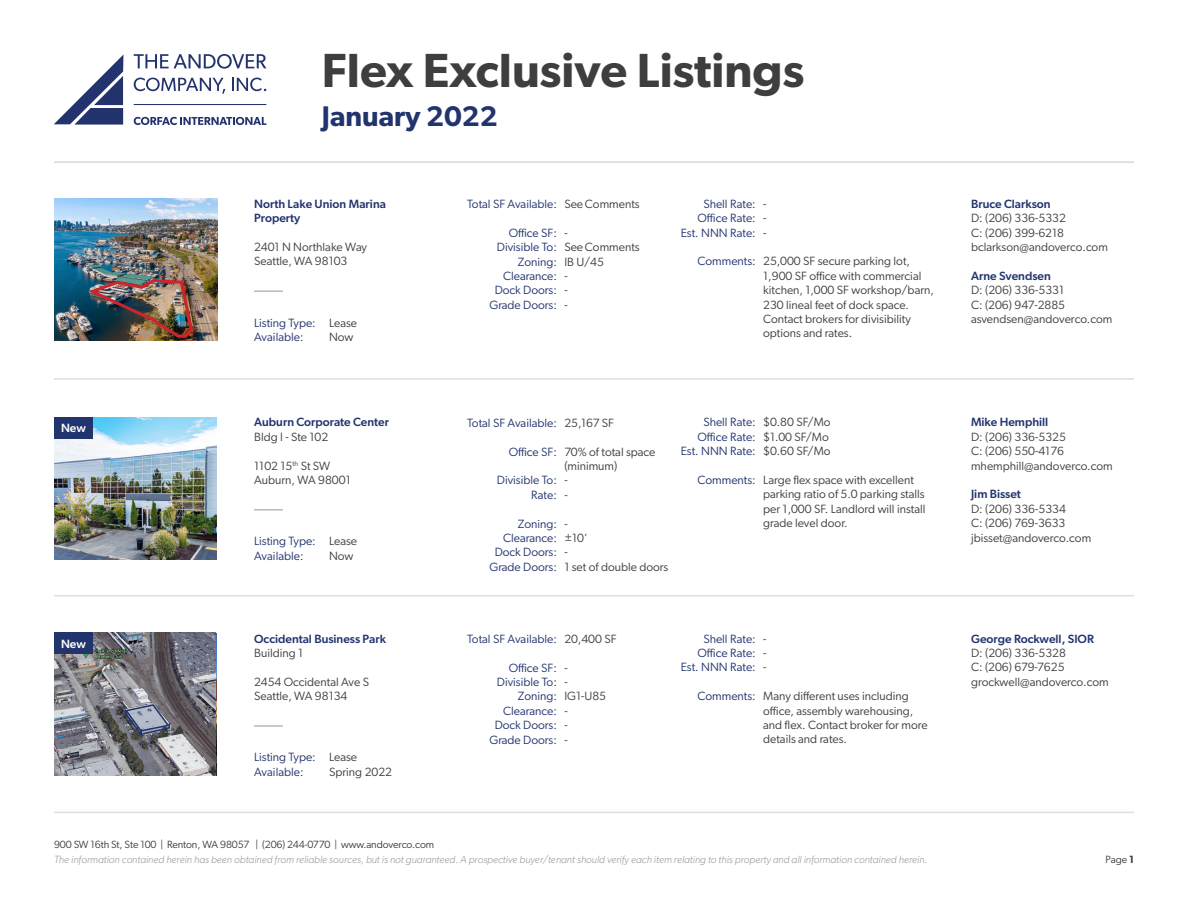
<style>
.page{position:relative;width:1188px;height:918px;background:#fff}
.page>*{position:absolute;margin:0;border:0;box-sizing:border-box;transform-origin:0 0}
.t1{font:600 48px "Gibson";color:#3e3e3f}
.t2{font:600 28.5px "Gibson";color:#22346e}
.t3{font:12px/14.4px "Gibson";color:#3e3e3f}
.t4{font:12px "Gibson";color:#22346e}
.t5{font:500 12px/14.4px "Gibson";color:#22346e}
.t6{font:500 12px "Gibson";letter-spacing:-.005em;color:#fff}
.t7{font:italic 300 10.5px "Gibson";color:#939598}
.t8{font:10.5px "Gibson";letter-spacing:-.01em;color:#3e3e3f}
.s1{font-weight:600}
</style>
<div class="page">
<svg style="left:54px;top:55px;width:69px;height:70px"></svg>
<svg style="left:134px;top:54px;width:132px;height:15px"></svg>
<hr style="left:134px;top:104px;width:132px;height:1px;background:#22336d">
<svg style="left:134px;top:117px;width:132px;height:8px"></svg>
<svg style="left:134px;top:78px;width:91px;height:16px"></svg>
<svg style="left:232px;top:78px;width:34px;height:13px"></svg>
<hr style="left:54px;top:162px;width:1080px;height:1px;background:#dcdddf">
<hr style="left:54px;top:378px;width:1080px;height:2px;background:#dcdddf">
<hr style="left:54px;top:595px;width:1080px;height:1px;background:#dcdddf">
<hr style="left:54px;top:812px;width:1080px;height:1px;background:#dcdddf">
<svg style="left:254px;top:291px;width:29px;height:1px"></svg>
<img style="left:54px;top:198px;width:163px;height:143px">
<img style="left:84px;top:277px;width:111px;height:63px">
<img style="left:54px;top:633px;width:162px;height:143px">
<svg style="left:254px;top:726px;width:29px;height:1px"></svg>
<svg style="left:124px;top:662px;width:47px;height:76px;background:#7c7d87"></svg>
<div style="left:54px;top:632px;width:39px;height:22px;background:#22346e"></div>
<img style="left:54px;top:417px;width:162px;height:143px">
<svg style="left:254px;top:509px;width:29px;height:1px"></svg>
<div style="left:54px;top:417px;width:39px;height:21px;background:#22346e"></div>
<h1 class="t1" style="left:322px;top:42px;width:484px">Flex Exclusive Listings</h1>
<h2 class="t2" style="left:322px;top:100px;width:177px">January 2022</h2>
<p class="t5" style="left:254px;top:196px;width:133px">North Lake Union Marina<br>Property</p>
<p class="t3" style="left:254px;top:239px;width:114px">2401 N Northlake Way</p>
<p class="t3" style="left:254px;top:254px;width:95px">Seattle, WA 98103</p>
<p class="t6" style="left:61px;top:421px;width:26px">New</p>
<p class="t6" style="left:61px;top:636px;width:26px">New</p>
<p class="t4" style="left:254px;top:315px;width:63px">Listing Type:</p>
<p class="t4" style="left:254px;top:330px;width:51px">Available:</p>
<p class="t3" style="left:329px;top:315px;width:30px">Lease</p>
<p class="t3" style="left:329px;top:329px;width:26px">Now</p>
<p class="t5" style="left:254px;top:415px;width:136px">Auburn Corporate Center</p>
<p class="t3" style="left:254px;top:429px;width:76px">Bldg I - Ste 102</p>
<p class="t3" style="left:254px;top:458px;width:77px">1102 15<sup>th</sup> St SW</p>
<p class="t3" style="left:254px;top:473px;width:98px">Auburn, WA 98001</p>
<p class="t4" style="left:254px;top:534px;width:63px">Listing Type:</p>
<p class="t4" style="left:254px;top:548px;width:51px">Available:</p>
<p class="t3" style="left:329px;top:534px;width:30px">Lease</p>
<p class="t3" style="left:329px;top:548px;width:26px">Now</p>
<p class="t5" style="left:254px;top:631px;width:133px">Occidental Business Park</p>
<p class="t3" style="left:254px;top:645px;width:51px">Building 1</p>
<p class="t3" style="left:254px;top:674px;width:116px">2454 Occidental Ave S</p>
<p class="t3" style="left:254px;top:689px;width:95px">Seattle, WA 98134</p>
<p class="t4" style="left:254px;top:750px;width:63px">Listing Type:</p>
<p class="t4" style="left:254px;top:764px;width:51px">Available:</p>
<p class="t3" style="left:329px;top:750px;width:30px">Lease</p>
<p class="t3" style="left:329px;top:764px;width:65px">Spring 2022</p>
<p class="t8" style="left:54px;top:838px;width:382px">900 SW 16th St, Ste 100 | Renton, WA 98057 | (206) 244-0770 | www.andoverco.com</p>
<p class="t4" style="left:467px;top:197px;width:91px">Total SF Available:</p>
<p class="t4" style="left:509px;top:225px;width:50px">Office SF:</p>
<p class="t4" style="left:497px;top:240px;width:62px">Divisible To:</p>
<p class="t4" style="left:518px;top:254px;width:41px">Zoning:</p>
<p class="t4" style="left:503px;top:269px;width:55px">Clearance:</p>
<p class="t4" style="left:495px;top:283px;width:64px">Dock Doors:</p>
<p class="t4" style="left:489px;top:297px;width:69px">Grade Doors:</p>
<p class="t3" style="left:564px;top:196px;width:77px">See Comments</p>
<p class="t3" style="left:564px;top:225px;width:5px">-</p>
<p class="t3" style="left:564px;top:240px;width:77px">See Comments</p>
<p class="t3" style="left:564px;top:254px;width:41px">IB U/45</p>
<p class="t3" style="left:564px;top:268px;width:5px">-</p>
<p class="t3" style="left:564px;top:283px;width:5px">-</p>
<p class="t3" style="left:564px;top:297px;width:5px">-</p>
<p class="t4" style="left:703px;top:196px;width:54px">Shell Rate:</p>
<p class="t4" style="left:698px;top:211px;width:60px">Office Rate:</p>
<p class="t4" style="left:681px;top:225px;width:77px">Est. NNN Rate:</p>
<p class="t4" style="left:698px;top:254px;width:60px">Comments:</p>
<p class="t3" style="left:763px;top:196px;width:5px">-</p>
<p class="t3" style="left:763px;top:211px;width:5px">-</p>
<p class="t3" style="left:763px;top:225px;width:5px">-</p>
<p class="t3" style="left:763px;top:254px;width:172px">25,000 SF secure parking lot,<br>1,900 SF office with commercial kitchen, 1,000 SF workshop/barn,<br>230 lineal feet of dock space.<br>Contact brokers for divisibility options and rates.</p>
<p class="t4" style="left:467px;top:415px;width:91px">Total SF Available:</p>
<p class="t4" style="left:509px;top:444px;width:50px">Office SF:</p>
<p class="t4" style="left:497px;top:473px;width:62px">Divisible To:</p>
<p class="t4" style="left:531px;top:487px;width:27px">Rate:</p>
<p class="t4" style="left:518px;top:516px;width:41px">Zoning:</p>
<p class="t4" style="left:503px;top:531px;width:55px">Clearance:</p>
<p class="t4" style="left:495px;top:545px;width:64px">Dock Doors:</p>
<p class="t4" style="left:489px;top:559px;width:69px">Grade Doors:</p>
<p class="t3" style="left:564px;top:415px;width:51px">25,167 SF</p>
<p class="t3" style="left:564px;top:444px;width:93px">70% of total space</p>
<p class="t3" style="left:564px;top:458px;width:54px">(minimum)</p>
<p class="t3" style="left:564px;top:473px;width:5px">-</p>
<p class="t3" style="left:564px;top:487px;width:5px">-</p>
<p class="t3" style="left:564px;top:516px;width:5px">-</p>
<p class="t3" style="left:564px;top:530px;width:25px">±10’</p>
<p class="t3" style="left:564px;top:545px;width:5px">-</p>
<p class="t3" style="left:564px;top:559px;width:106px">1 set of double doors</p>
<p class="t4" style="left:703px;top:415px;width:54px">Shell Rate:</p>
<p class="t4" style="left:698px;top:429px;width:60px">Office Rate:</p>
<p class="t4" style="left:681px;top:444px;width:77px">Est. NNN Rate:</p>
<p class="t4" style="left:698px;top:473px;width:60px">Comments:</p>
<p class="t3" style="left:763px;top:415px;width:69px">$0.80 SF/Mo</p>
<p class="t3" style="left:763px;top:429px;width:67px">$1.00 SF/Mo</p>
<p class="t3" style="left:763px;top:444px;width:69px">$0.60 SF/Mo</p>
<p class="t3" style="left:763px;top:473px;width:164px">Large flex space with excellent parking ratio of 5.0 parking stalls per 1,000 SF. Landlord will install grade level door.</p>
<p class="t4" style="left:467px;top:631px;width:91px">Total SF Available:</p>
<p class="t4" style="left:509px;top:660px;width:50px">Office SF:</p>
<p class="t4" style="left:497px;top:675px;width:62px">Divisible To:</p>
<p class="t4" style="left:518px;top:689px;width:41px">Zoning:</p>
<p class="t4" style="left:503px;top:703px;width:55px">Clearance:</p>
<p class="t4" style="left:495px;top:718px;width:64px">Dock Doors:</p>
<p class="t4" style="left:489px;top:732px;width:69px">Grade Doors:</p>
<p class="t3" style="left:564px;top:631px;width:54px">20,400 SF</p>
<p class="t3" style="left:564px;top:660px;width:5px">-</p>
<p class="t3" style="left:564px;top:675px;width:5px">-</p>
<p class="t3" style="left:564px;top:689px;width:43px">IG1-U85</p>
<p class="t3" style="left:564px;top:703px;width:5px">-</p>
<p class="t3" style="left:564px;top:718px;width:5px">-</p>
<p class="t3" style="left:564px;top:732px;width:5px">-</p>
<p class="t4" style="left:703px;top:631px;width:54px">Shell Rate:</p>
<p class="t4" style="left:698px;top:646px;width:60px">Office Rate:</p>
<p class="t4" style="left:681px;top:660px;width:77px">Est. NNN Rate:</p>
<p class="t4" style="left:698px;top:689px;width:60px">Comments:</p>
<p class="t3" style="left:763px;top:631px;width:5px">-</p>
<p class="t3" style="left:763px;top:645px;width:5px">-</p>
<p class="t3" style="left:763px;top:660px;width:5px">-</p>
<p class="t3" style="left:763px;top:689px;width:166px">Many different uses including office, assembly warehousing, and flex. Contact broker for more details and rates.</p>
<p class="t5" style="left:971px;top:196px;width:81px">Bruce Clarkson</p>
<p class="t3" style="left:971px;top:211px;width:96px">D: (206) 336-5332</p>
<p class="t3" style="left:971px;top:225px;width:95px">C: (206) 399-6218</p>
<p class="t3" style="left:971px;top:239px;width:138px">bclarkson@andoverco.com</p>
<p class="t5" style="left:971px;top:268px;width:81px">Arne Svendsen</p>
<p class="t3" style="left:971px;top:283px;width:95px">D: (206) 336-5331</p>
<p class="t3" style="left:971px;top:297px;width:96px">C: (206) 947-2885</p>
<p class="t3" style="left:971px;top:311px;width:143px">asvendsen@andoverco.com</p>
<p class="t5" style="left:971px;top:415px;width:79px">Mike Hemphill</p>
<p class="t3" style="left:971px;top:429px;width:96px">D: (206) 336-5325</p>
<p class="t3" style="left:971px;top:444px;width:94px">C: (206) 550-4176</p>
<p class="t3" style="left:971px;top:458px;width:143px">mhemphill@andoverco.com</p>
<p class="t5" style="left:971px;top:487px;width:51px">Jim Bisset</p>
<p class="t3" style="left:971px;top:501px;width:96px">D: (206) 336-5334</p>
<p class="t3" style="left:971px;top:516px;width:96px">C: (206) 769-3633</p>
<p class="t3" style="left:971px;top:530px;width:122px">jbisset@andoverco.com</p>
<p class="t5" style="left:971px;top:631px;width:124px">George Rockwell, SIOR</p>
<p class="t3" style="left:971px;top:645px;width:96px">D: (206) 336-5328</p>
<p class="t3" style="left:971px;top:660px;width:95px">C: (206) 679-7625</p>
<p class="t3" style="left:971px;top:674px;width:139px">grockwell@andoverco.com</p>
<p class="t7" style="left:54px;top:853px;width:875px">The information contained herein has been obtained from reliable sources, but is not guaranteed. A prospective buyer/tenant should verify each item relating to this property and all information contained herein.</p>
<p class="t8" style="left:1106px;top:853px;width:30px">Page <span class="s1">1</span></p>
</div>
